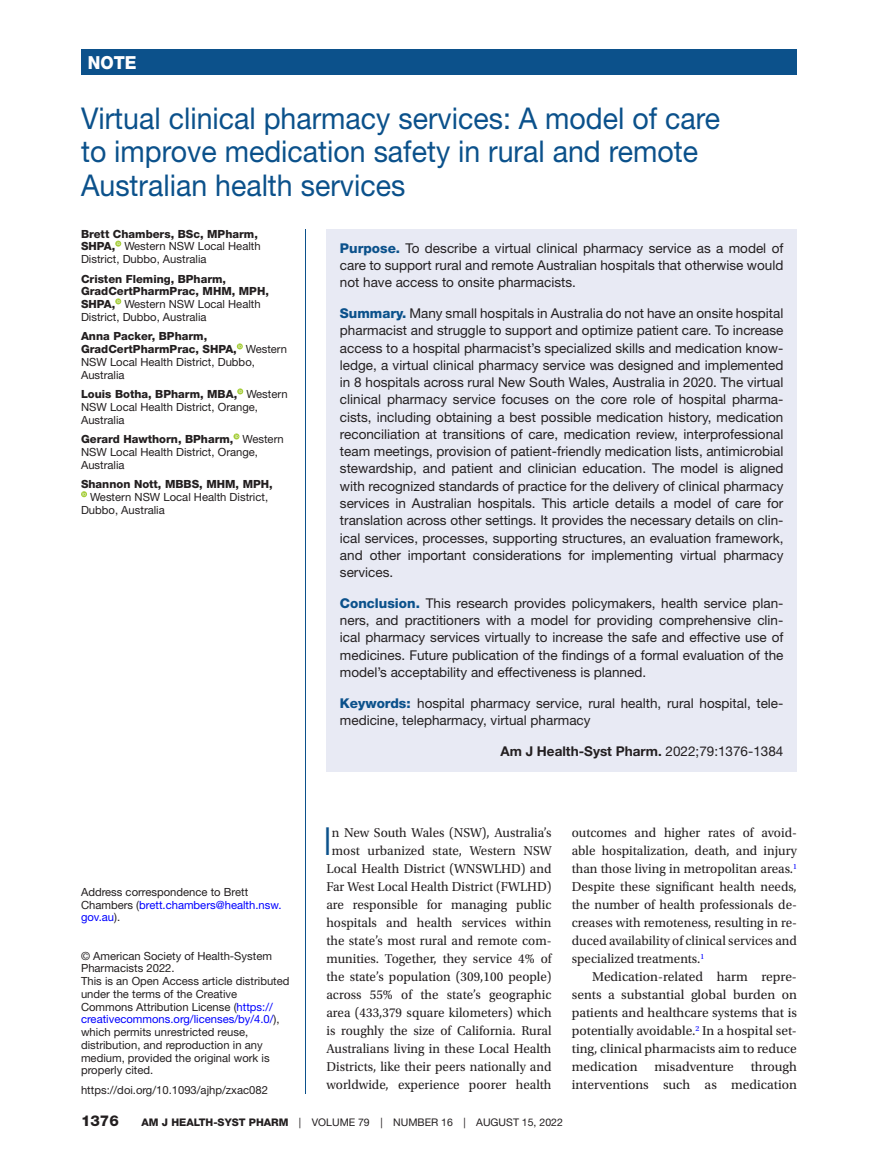
<style>
.page{position:relative;width:878px;height:1175px;background:#fff}
.page>*{position:absolute;margin:0;border:0;box-sizing:border-box;transform-origin:0 0}
.Text_First{font:300 38.7px "Helvetica Neue LT Std";color:#0b518b}
.Article_Title{font:30px/33px "Helvetica Neue LT Std";color:#0b518b;scale:.95 1}
.t1{font:800 18px "Helvetica Neue LT Std";color:#fff;scale:.95 1}
.t2{font:800 15px "Helvetica Neue LT Std";color:#231f20}
.Abstract{font:13.5px/17.2px "Helvetica Neue LT Std";color:#231f20;text-align:justify}
.Text_First-2{font:13.5px/18px "Utopia Std";color:#231f20;text-align:center}
.TextInd{font:13.5px/18px "Utopia Std";color:#231f20;text-align:justify}
.Abstract_First{font:13.5px/17.2px "Helvetica Neue LT Std";color:#231f20;text-align:justify}
.Keywords{font:13.5px/17.2px "Helvetica Neue LT Std";color:#231f20}
.Editor{font:700 13.5px "Helvetica Neue LT Std";color:#231f20}
.Affiliation{font:11.25px/12.8px "Helvetica Neue LT Std";color:#231f20}
.License{font:11.25px/12.8px "Helvetica Neue LT Std";color:#231f20}
.Affiliation-2{font:800 11.25px/12.8px "Helvetica Neue LT Std";color:#231f20}
.FM_Correspondence{font:11.25px/12.8px "Helvetica Neue LT Std";color:#231f20}
.CopyrightLine{font:11.25px/12.8px "Helvetica Neue LT Std";color:#231f20}
.DOI{font:11.25px "Helvetica Neue LT Std";color:#231f20}
.t3{font:10.5px "Helvetica Neue LT Std";color:#231f20}
.s1{font-weight:800}
.s2{font-weight:400}
.s3{color:#00f}
.s4{font-weight:800;color:#0b518b}
</style>
<div class="page">
<div style="left:81px;top:50px;width:715px;height:25px;background:#0c518b"></div>
<hr style="left:305px;top:108px;width:1px;height:986px;background:#0c518b">
<svg style="left:115px;top:241px;width:6px;height:6px"></svg>
<svg style="left:115px;top:298px;width:6px;height:6px"></svg>
<svg style="left:237px;top:343px;width:6px;height:6px"></svg>
<svg style="left:237px;top:388px;width:6px;height:6px"></svg>
<svg style="left:233px;top:433px;width:6px;height:6px"></svg>
<svg style="left:81px;top:491px;width:6px;height:6px"></svg>
<div style="left:326px;top:230px;width:470px;height:76px;background:#e8eaf4"></div>
<div style="left:326px;top:295px;width:470px;height:301px;background:#e8eaf4"></div>
<div style="left:326px;top:584px;width:470px;height:111px;background:#e8eaf4"></div>
<div style="left:326px;top:684px;width:470px;height:59px;background:#e8eaf4"></div>
<div style="left:326px;top:731px;width:470px;height:40px;background:#e8eaf4"></div>
<div style="left:81px;top:108px;width:715px;height:120px;background:#fff"></div>
<h3 class="t1" style="left:88px;top:52px;width:53px">Note</h3>
<h1 class="Article_Title" style="left:81px;top:102px;width:674px">Virtual clinical pharmacy services: A model of care to improve medication safety in rural and remote<br>Australian health services</h1>
<p class="Affiliation" style="left:81px;top:227px;width:181px"><span class="s1">Brett Chambers, BSc, MPharm,<br>SHPA,</span> Western NSW Local Health<br>District, Dubbo, Australia</p>
<p class="Affiliation-2" style="left:81px;top:272px;width:189px">Cristen Fleming, BPharm,<br>GradCertPharmPrac, MHM, MPH,<br>SHPA, <span class="s2">Western NSW Local Health<br>District, Dubbo, Australia</span></p>
<p class="Affiliation" style="left:81px;top:330px;width:208px"><span class="s1">Anna Packer, BPharm,<br>GradCertPharmPrac, SHPA,</span> Western<br>NSW Local Health District, Dubbo,<br>Australia</p>
<p class="Affiliation" style="left:81px;top:387px;width:208px"><span class="s1">Louis Botha, BPharm, MBA,</span> Western<br>NSW Local Health District, Orange,<br>Australia</p>
<p class="Affiliation" style="left:81px;top:432px;width:204px"><span class="s1">Gerard Hawthorn, BPharm,</span> Western<br>NSW Local Health District, Orange,<br>Australia</p>
<p class="Affiliation-2" style="left:81px;top:478px;width:193px">Shannon Nott, MBBS, MHM, MPH,</p>
<p class="Affiliation" style="left:90px;top:490px;width:179px">Western NSW Local Health District,</p>
<p class="Affiliation" style="left:81px;top:503px;width:85px">Dubbo, Australia</p>
<p class="FM_Correspondence" style="left:81px;top:885px;width:202px">Address correspondence to Brett<br>Chambers (<span class="s3">brett.chambers@health.nsw. gov.au</span>).</p>
<p class="CopyrightLine" style="left:81px;top:949px;width:192px">© American Society of Health-System<br>Pharmacists 2022.</p>
<p class="License" style="left:81px;top:974px;width:210px">This is an Open Access article distributed under the terms of the Creative Commons Attribution License (<span class="s3">https:// creativecommons.org/licenses/by/4.0/</span>), which permits unrestricted reuse, distribution, and reproduction in any medium, provided the original work is properly cited.</p>
<p class="DOI" style="left:81px;top:1083px;width:188px">https://doi.org/10.1093/ajhp/zxac082</p>
<p class="Abstract_First" style="left:340px;top:239px;width:445px"><span class="s4">Purpose.</span> To describe a virtual clinical pharmacy service as a model of care to support rural and remote Australian hospitals that otherwise would not have access to onsite pharmacists.</p>
<p class="Abstract" style="left:340px;top:304px;width:445px"><span class="s4">Summary.</span> Many small hospitals in Australia do not have an onsite hospital pharmacist and struggle to support and optimize patient care. To increase access to a hospital pharmacist’s specialized skills and medication know&shy;ledge, a virtual clinical pharmacy service was designed and implemented in 8 hospitals across rural New South Wales, Australia in 2020. The virtual clinical pharmacy service focuses on the core role of hospital pharma&shy;cists, including obtaining a best possible medication history, medication reconciliation at transitions of care, medication review, interprofessional team meetings, provision of patient-friendly medication lists, antimicrobial stewardship, and patient and clinician education. The model is aligned with recognized standards of practice for the delivery of clinical pharmacy services in Australian hospitals. This article details a model of care for translation across other settings. It provides the necessary details on clin&shy;ical services, processes, supporting structures, an evaluation framework, and other important considerations for implementing virtual pharmacy services.</p>
<p class="Abstract" style="left:340px;top:594px;width:445px"><span class="s4">Conclusion.</span> This research provides policymakers, health service plan&shy;ners, and practitioners with a model for providing comprehensive clin&shy;ical pharmacy services virtually to increase the safe and effective use of medicines. Future publication of the findings of a formal evaluation of the model’s acceptability and effectiveness is planned.</p>
<p class="Keywords" style="left:340px;top:694px;width:445px"><span class="s4">Keywords:</span> hospital pharmacy service, rural health, rural hospital, tele&shy;medicine, telepharmacy, virtual pharmacy</p>
<p class="Editor" style="left:500px;top:742px;width:284px">Am J Health-Syst Pharm. <span class="s2">2022;79:1376-1384</span></p>
<p class="Text_First-2" style="left:326px;top:824px;width:227px">n New South Wales (NSW), Australia’s most urbanized state, Western NSW Local Health District (WNSWLHD) and Far West Local Health District (FWLHD) are responsible for managing public hospitals and health services within the state’s most rural and remote com&shy;munities. Together, they service 4% of the state’s population (309,100 people) across 55% of the state’s geographic area (433,379 square kilometers) which is roughly the size of California. Rural Australians living in these Local Health Districts, like their peers nationally and worldwide, experience poorer health</p>
<p class="Text_First-2" style="left:572px;top:824px;width:227px;text-align:justify">outcomes and higher rates of avoid&shy;able hospitalization, death, and injury than those living in metropolitan areas.<sup>1<br></sup>Despite these significant health needs, the number of health professionals de&shy;creases with remoteness, resulting in re&shy;duced availability of clinical services and specialized treatments.<sup>1</sup></p>
<p class="Text_First" style="left:323px;top:817px;width:10px">I</p>
<p class="TextInd" style="left:571px;top:968px;width:227px;text-indent:20px">Medication-related harm repre&shy;sents a substantial global burden on patients and healthcare systems that is potentially avoidable.<sup>2</sup> In a hospital set&shy;ting, clinical pharmacists aim to reduce medication misadventure through interventions such as medication</p>
<p class="t2" style="left:81px;top:1112px;width:39px">1376</p>
<p class="t3" style="left:141px;top:1116px;width:365px"><span class="s1">AM J HEALTH-SYST PHARM</span> | VOLUME 79 | NUMBER 16 | August</p>
<p class="t3" style="left:522px;top:1116px;width:42px">15, 2022</p>
</div>
